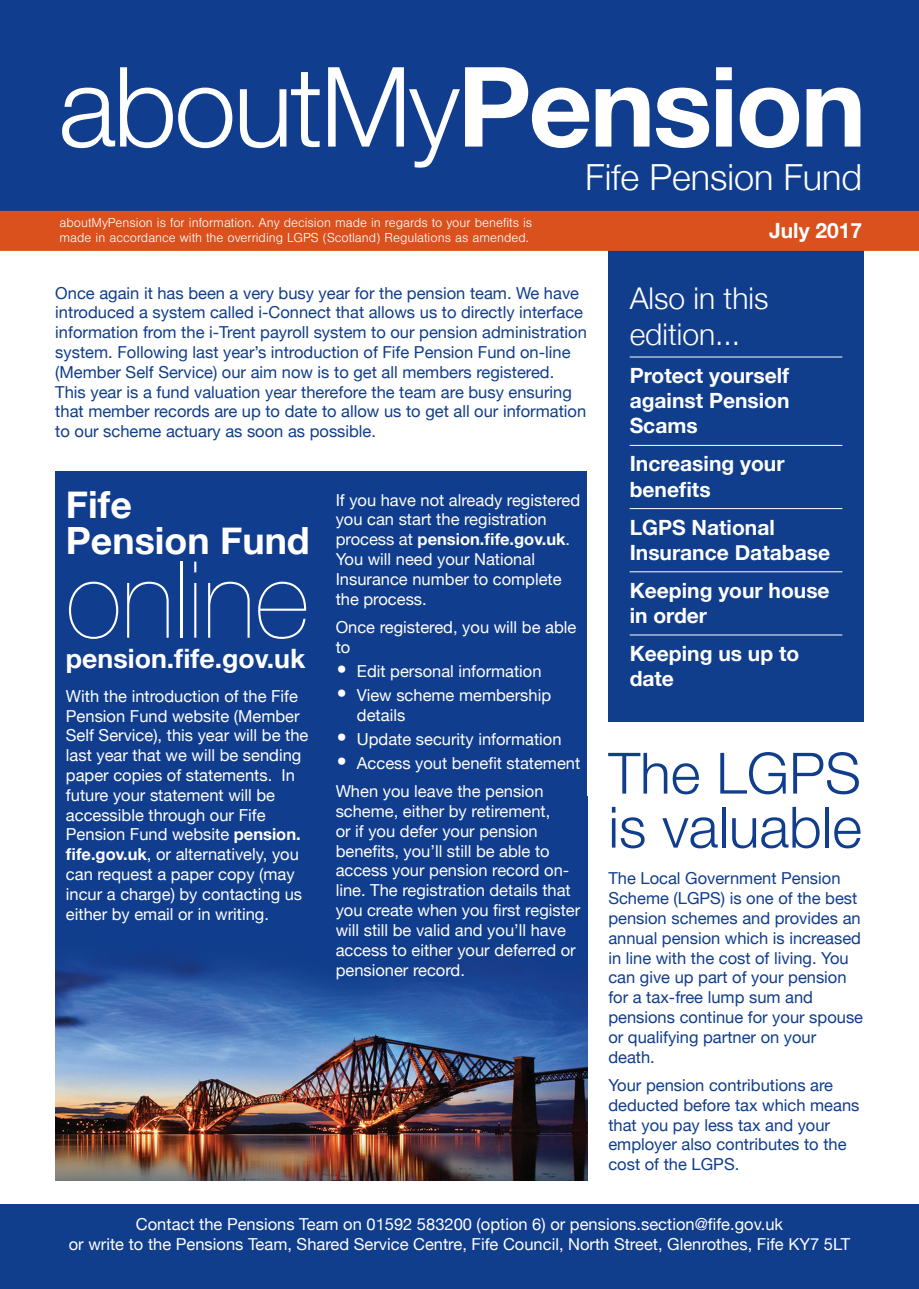
<style>
.page{position:relative;width:919px;height:1289px;background:#fff}
.page>*{position:absolute;margin:0;border:0;box-sizing:border-box;transform-origin:0 0}
.t1{font:300 111px "Helvetica Neue";letter-spacing:-.025em;color:#fff}
.t2{font:200 106.5px "Helvetica Neue";color:#fff}
.t3{font:300 57px "Helvetica Neue";color:#103d8c}
.t4{font:700 37.5px/36px "Helvetica Neue";color:#fff}
.t5{font:300 36px "Helvetica Neue";color:#fff}
.t6{font:300 30px/36px "Helvetica Neue";color:#fff}
.t7{font:700 26.7px "Helvetica Neue";color:#fff}
.t8{font:700 21px/25.2px "Helvetica Neue";color:#fff}
.t9{font:16.5px/19.8px "Helvetica Neue";color:#fff}
.t10{font:16.5px/19.8px "Helvetica Neue";color:#103d8c}
.t11{font:300 13.5px/15px "Nimbus San T";color:#fff}
.s1{font-weight:700}
.s2{font-size:33px}
</style>
<div class="page">
<div style="left:608px;top:246px;width:255px;height:475px;background:#103d8c"></div>
<hr style="left:629px;top:356px;width:213px;height:1px;background:#fff">
<hr style="left:629px;top:445px;width:213px;height:1px;background:#fff">
<hr style="left:629px;top:508px;width:213px;height:1px;background:#fff">
<hr style="left:629px;top:571px;width:213px;height:1px;background:#fff">
<hr style="left:629px;top:634px;width:213px;height:1px;background:#fff">
<div style="left:0;top:0;width:918px;height:211px;background:#103d8d"></div>
<div style="left:0;top:211px;width:918px;height:40px;background:#da511d"></div>
<div style="left:0;top:1204px;width:918px;height:84px;background:#103d8c"></div>
<div style="left:55px;top:471px;width:532px;height:709px;background:#103d8d"></div>
<img style="left:55px;top:963px;width:532px;height:217px">
<p class="t1" style="left:58px;top:17px;width:809px">aboutMy<span class="s1">Pension</span></p>
<p class="t5" style="left:585px;top:148px;width:278px">Fife Pension Fund</p>
<p class="t11" style="left:60px;top:216px;width:474px">aboutMyPension is for information. Any decision made in regards to your benefits is made in accordance with the overriding LGPS (Scotland) Regulations as amended.</p>
<p class="t8" style="left:769px;top:218px;width:94px">July 2017</p>
<p class="t10" style="left:55px;top:284px;width:533px">Once again it has been a very busy year for the pension team. We have introduced a system called i-Connect that allows us to directly interface information from the i-Trent payroll system to our pension administration system. Following last year’s introduction of Fife Pension Fund on-line (Member Self Service) our aim now is to get all members registered.<br>This year is a fund valuation year therefore the team are busy ensuring that member records are up to date to allow us to get all our information to our scheme actuary as soon as possible.</p>
<p class="t4" style="left:66px;top:487px;width:245px">Fife<br>Pension Fund</p>
<p class="t2" style="left:66px;top:517px;width:244px">online</p>
<p class="t7" style="left:66px;top:637px;width:241px">pension.fife.gov.uk</p>
<p class="t9" style="left:66px;top:687px;width:244px">With the introduction of the Fife<br>Pension Fund website (Member<br>Self Service), this year will be the last year that we will be sending paper copies of statements. In future your statement will be accessible through our Fife<br>Pension Fund website <span class="s1">pension. fife.gov.uk</span>, or alternatively, you can request a paper copy (may incur a charge) by contacting us either by email or in writing.</p>
<p class="t9" style="left:335px;top:491px;width:246px">If you have not already registered you can start the registration process at <span class="s1">pension.fife.gov.uk</span>.<br>You will need your National<br>Insurance number to complete the process.</p>
<p class="t9" style="left:335px;top:618px;width:242px">Once registered, you will be able to</p>
<p class="t9" style="left:335px;top:662px;width:207px"><span class="s2">•</span> Edit personal information</p>
<p class="t9" style="left:357px;top:686px;width:196px;text-indent:-21px"><span class="s2">•</span> View scheme membership details</p>
<p class="t9" style="left:335px;top:730px;width:227px"><span class="s2">•</span> Update security information</p>
<p class="t9" style="left:335px;top:754px;width:246px"><span class="s2">•</span> Access yout benefit statement</p>
<p class="t9" style="left:335px;top:782px;width:246px">When you leave the pension scheme, either by retirement,<br>or if you defer your pension benefits, you’ll still be able to access your pension record on&shy;line. The registration details that you create when you first register will still be valid and you’ll have access to either your deferred or pensioner record.</p>
<p class="t6" style="left:629px;top:278px;width:140px">Also in this edition...</p>
<p class="t8" style="left:629px;top:363px;width:161px;text-align:justify">Protect yourself against Pension Scams</p>
<p class="t8" style="left:629px;top:452px;width:156px">Increasing your benefits</p>
<p class="t8" style="left:629px;top:515px;width:202px">LGPS National<br>Insurance Database</p>
<p class="t8" style="left:629px;top:578px;width:201px">Keeping your house in order</p>
<p class="t8" style="left:629px;top:641px;width:171px">Keeping us up to date</p>
<p class="t3" style="left:608px;top:727px;width:254px">The LGPS</p>
<p class="t3" style="left:608px;top:781px;width:255px">is valuable</p>
<p class="t10" style="left:608px;top:869px;width:256px">The Local Government Pension<br>Scheme (LGPS) is one of the best pension schemes and provides an annual pension which is increased in line with the cost of living. You can give up part of your pension for a tax-free lump sum and pensions continue for your spouse or qualifying partner on your death.</p>
<p class="t10" style="left:608px;top:1076px;width:252px">Your pension contributions are deducted before tax which means that you pay less tax and your employer also contributes to the cost of the LGPS.</p>
<p class="t9" style="left:69px;top:1215px;width:782px;text-align:center">Contact the Pensions Team on 01592 583200 (option 6) or pensions.section@fife.gov.uk<br>or write to the Pensions Team, Shared Service Centre, Fife Council, North Street, Glenrothes, Fife KY7 5LT</p>
</div>
